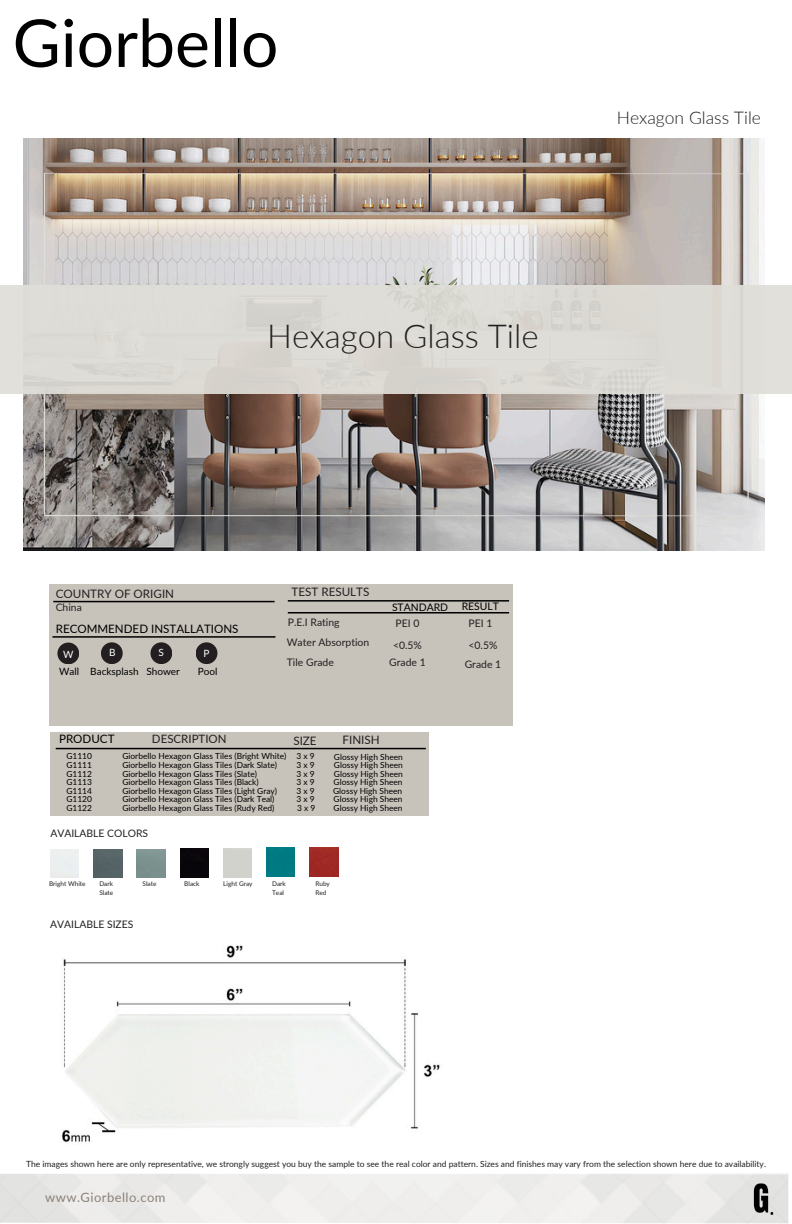
<style>
.page{position:relative;width:792px;height:1224px;background:#fff}
.page>*{position:absolute;margin:0;border:0;box-sizing:border-box;transform-origin:0 0}
.t1{font:66px "Lato";color:#000}
.t2{font:300 33px "Lato";color:#231f20}
.t3{font:300 17.6px "Lato";color:#231f20}
.t4{font:13px "Lato";letter-spacing:.035em;color:#8b8178}
.t5{font:11.6px "Lato";color:#231f20}
.t6{font:11.6px "Lato";color:#000}
.t7{font:10.4px "Lato";color:#231f20}
.t8{font:10.4px "Lato";color:#000}
.t9{font:10px "Lato";color:#000}
.t10{font:10px "Lato";color:#fff}
.t11{font:8.4px "Lato";color:#000}
.t12{font:8.4px "Lato";color:#231f20}
.t13{font:6.4px/8.8px "Lato";color:#231f20}
</style>
<div class="page">
<svg style="left:0;top:1174px;width:732px;height:49px;fill:#efeeec"></svg>
<img style="left:732px;top:1173px;width:57px;height:51px">
<div style="left:50px;top:584px;width:463px;height:142px;background:#c7c2ba"></div>
<hr style="left:53px;top:601px;width:222px;height:1px;background:#000">
<hr style="left:288px;top:600px;width:221px;height:2px;background:#000">
<hr style="left:288px;top:612px;width:221px;height:2px;background:#000">
<hr style="left:52px;top:636px;width:223px;height:2px;background:#000">
<div style="left:50px;top:733px;width:378px;height:83px;background:#c7c2ba"></div>
<hr style="left:56px;top:748px;width:370px;height:1px;background:#000">
<div style="left:57px;top:643px;width:22px;height:21px;background:#231f20;border-radius:50%"></div>
<div style="left:101px;top:642px;width:22px;height:22px;background:#231f20;border-radius:50%"></div>
<div style="left:150px;top:642px;width:22px;height:22px;background:#231f20;border-radius:50%"></div>
<div style="left:196px;top:642px;width:21px;height:22px;background:#231f20;border-radius:50%"></div>
<img style="left:180px;top:849px;width:28px;height:28px">
<img style="left:266px;top:848px;width:29px;height:28px">
<img style="left:310px;top:848px;width:28px;height:28px">
<img style="left:23px;top:138px;width:741px;height:413px">
<img style="left:44px;top:173px;width:705px;height:343px">
<div style="left:0;top:286px;width:792px;height:108px;background:#e0ded8"></div>
<img style="left:94px;top:849px;width:28px;height:29px">
<img style="left:62px;top:945px;width:378px;height:197px">
<p class="t1" style="left:13px;top:2px;width:267px">Giorbello</p>
<h5 class="t2" style="left:267px;top:315px;width:273px">Hexagon Glass Tile</h5>
<p class="t3" style="left:617px;top:107px;width:146px">Hexagon Glass Tile</p>
<h3 class="t5" style="left:56px;top:586px;width:120px">COUNTRY OF ORIGIN</h3>
<h3 class="t7" style="left:56px;top:601px;width:28px">China</h3>
<p class="t6" style="left:56px;top:622px;width:184px">RECOMMENDED INSTALLATIONS</p>
<p class="t10" style="left:63px;top:648px;width:12px">W</p>
<p class="t9" style="left:59px;top:665px;width:22px">Wall</p>
<p class="t10" style="left:109px;top:646px;width:8px">B</p>
<p class="t9" style="left:90px;top:665px;width:50px">Backsplash</p>
<p class="t10" style="left:159px;top:646px;width:7px">S</p>
<p class="t9" style="left:146px;top:665px;width:35px">Shower</p>
<p class="t10" style="left:204px;top:647px;width:7px">P</p>
<h5 class="t9" style="left:198px;top:665px;width:21px">Pool</h5>
<p class="t5" style="left:292px;top:584px;width:79px">TEST RESULTS</p>
<h5 class="t8" style="left:392px;top:601px;width:58px">STANDARD</h5>
<h5 class="t8" style="left:462px;top:600px;width:39px">RESULT</h5>
<h5 class="t7" style="left:288px;top:616px;width:53px">P.E.I Rating</h5>
<p class="t7" style="left:396px;top:617px;width:25px">PEI 0</p>
<p class="t7" style="left:469px;top:617px;width:25px">PEI 1</p>
<p class="t7" style="left:287px;top:635px;width:84px">Water Absorption</p>
<p class="t7" style="left:393px;top:639px;width:30px">&lt;0.5%</p>
<p class="t7" style="left:469px;top:639px;width:30px">&lt;0.5%</p>
<p class="t7" style="left:287px;top:656px;width:49px">Tile Grade</p>
<p class="t7" style="left:389px;top:656px;width:38px">Grade 1</p>
<p class="t7" style="left:465px;top:657px;width:38px">Grade 1</p>
<p class="t6" style="left:59px;top:732px;width:57px">PRODUCT</p>
<p class="t11" style="left:66px;top:751px;width:27px">G1110</p>
<p class="t11" style="left:122px;top:751px;width:166px">Giorbello Hexagon Glass Tiles (Bright White)</p>
<p class="t11" style="left:296px;top:751px;width:20px">3x9</p>
<p class="t11" style="left:334px;top:752px;width:71px">Glossy High Sheen</p>
<p class="t11" style="left:66px;top:760px;width:27px">G1111</p>
<p class="t11" style="left:122px;top:760px;width:156px">Giorbello Hexagon Glass Tiles (Dark Slate)</p>
<p class="t11" style="left:296px;top:760px;width:20px">3x9</p>
<p class="t11" style="left:334px;top:760px;width:71px">Glossy High Sheen</p>
<p class="t11" style="left:66px;top:768px;width:27px">G1112</p>
<p class="t11" style="left:122px;top:768px;width:136px">Giorbello Hexagon Glass Tiles (Slate)</p>
<p class="t11" style="left:296px;top:768px;width:20px">3x9</p>
<p class="t11" style="left:334px;top:768px;width:71px">Glossy High Sheen</p>
<p class="t11" style="left:66px;top:777px;width:27px">G1113</p>
<p class="t11" style="left:122px;top:777px;width:138px">Giorbello Hexagon Glass Tiles (Black)</p>
<p class="t11" style="left:296px;top:777px;width:20px">3x9</p>
<p class="t11" style="left:334px;top:777px;width:71px">Glossy High Sheen</p>
<p class="t11" style="left:66px;top:786px;width:27px">G1114</p>
<p class="t11" style="left:122px;top:786px;width:156px">Giorbello Hexagon Glass Tiles (Light Gray)</p>
<p class="t11" style="left:296px;top:786px;width:20px">3x9</p>
<p class="t11" style="left:333px;top:786px;width:71px">Glossy High Sheen</p>
<p class="t11" style="left:66px;top:794px;width:27px">G1120</p>
<p class="t11" style="left:122px;top:794px;width:154px">Giorbello Hexagon Glass Tiles (Dark Teal)</p>
<p class="t11" style="left:296px;top:794px;width:20px">3x9</p>
<p class="t11" style="left:334px;top:794px;width:71px">Glossy High Sheen</p>
<p class="t11" style="left:66px;top:803px;width:27px">G1122</p>
<p class="t11" style="left:122px;top:803px;width:154px">Giorbello Hexagon Glass Tiles (Rudy Red)</p>
<p class="t11" style="left:297px;top:803px;width:20px">3x9</p>
<p class="t11" style="left:334px;top:803px;width:71px">Glossy High Sheen</p>
<p class="t5" style="left:152px;top:732px;width:76px">DESCRIPTION</p>
<p class="t5" style="left:293px;top:734px;width:25px">SIZE</p>
<p class="t5" style="left:342px;top:732px;width:39px">FINISH</p>
<p class="t7" style="left:50px;top:826px;width:99px">AVAILABLE COLORS</p>
<p class="t13" style="left:49px;top:880px;width:38px">Bright White</p>
<p class="t13" style="left:184px;top:880px;width:17px">Black</p>
<p class="t13" style="left:272px;top:880px;width:15px">Dark<br>Teal</p>
<p class="t13" style="left:99px;top:880px;width:15px">Dark<br>Slate</p>
<p class="t13" style="left:143px;top:880px;width:15px">Slate</p>
<p class="t13" style="left:223px;top:880px;width:31px">Light Gray</p>
<p class="t7" style="left:50px;top:918px;width:85px">AVAILABLE SIZES</p>
<p class="t13" style="left:315px;top:880px;width:16px">Ruby<br>Red</p>
<p class="t12" style="left:26px;top:1159px;width:741px">The images shown here are only representative, we strongly suggest you buy the sample to see the real color and pattern. Sizes and finishes may vary from the selection shown here due to availability.</p>
<p class="t4" style="left:45px;top:1190px;width:122px">www.Giorbello.com</p>
</div>
